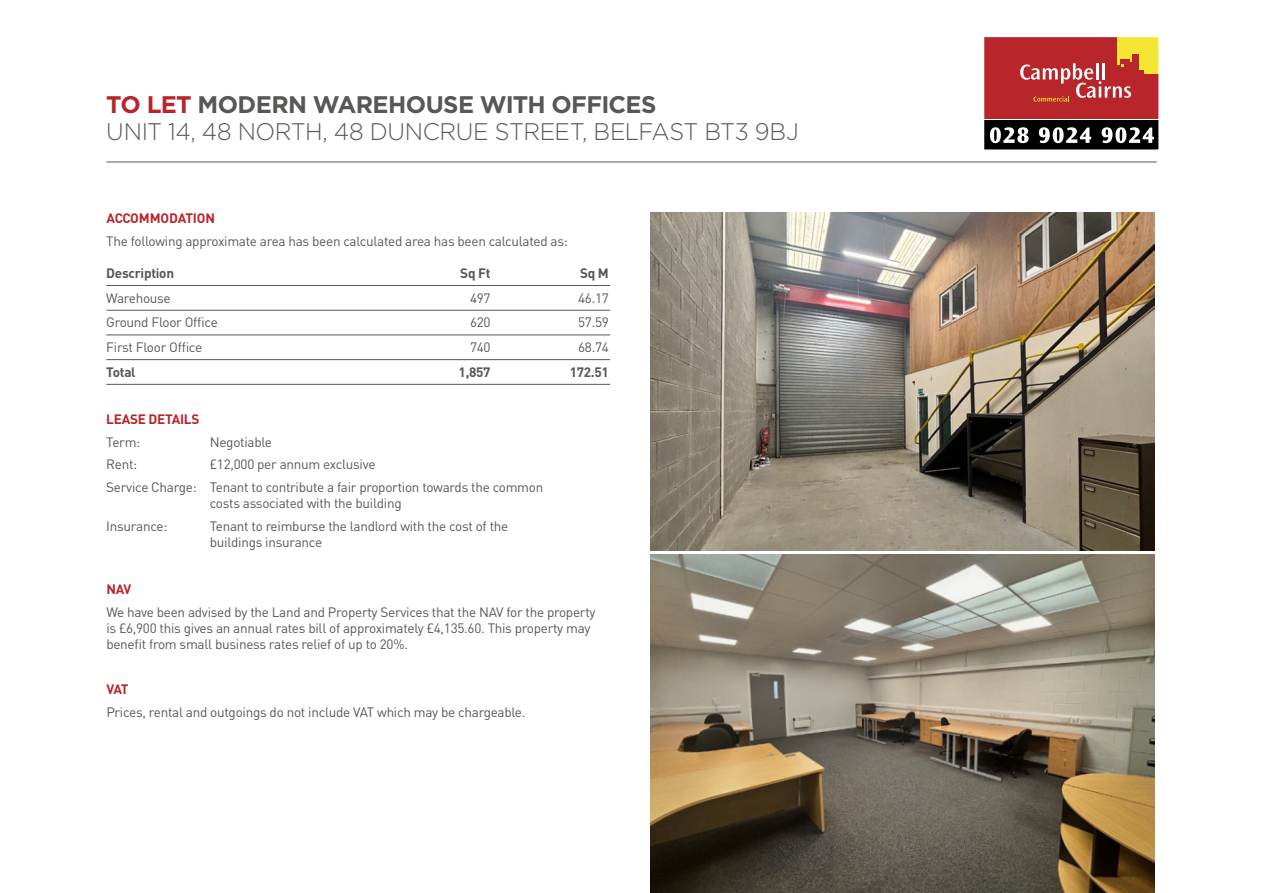
<style>
.page{position:relative;width:1263px;height:893px;background:#fff}
.page>*{position:absolute;margin:0;border:0;box-sizing:border-box;transform-origin:0 0}
.t1{font:300 24px/27px "Gotham HTF";letter-spacing:-.02em;color:#575756;scale:.96 1}
.t2{font:13.5px/16.2px "DIN Pro";letter-spacing:-.02em;color:#575756}
.t3{font:700 13.5px "DIN Pro";letter-spacing:-.02em;color:#575756}
.t4{font:700 13.5px "DIN Pro";letter-spacing:-.02em;color:#b8252a}
.s1{font-weight:700;color:#b8252a}
.s2{font-weight:700}
</style>
<div class="page">
<div style="left:984px;top:37px;width:175px;height:82px;background:#b8252a"></div>
<div style="left:1117px;top:37px;width:42px;height:28px;background:#f4e533"></div>
<div style="left:1139px;top:59px;width:20px;height:15px;background:#f4e533"></div>
<div style="left:1132px;top:55px;width:7px;height:20px;background:#b8252a"></div>
<div style="left:1120px;top:59px;width:9px;height:9px;background:#b8252a"></div>
<div style="left:1133px;top:70px;width:10px;height:7px;background:#b8252a"></div>
<div style="left:1127px;top:62px;width:9px;height:9px;background:#b8252a"></div>
<svg style="left:1020px;top:63px;width:111px;height:39px"></svg>
<div style="left:984px;top:120px;width:174px;height:30px;background:#000"></div>
<svg style="left:990px;top:127px;width:38px;height:16px"></svg>
<svg style="left:1039px;top:127px;width:52px;height:16px"></svg>
<svg style="left:1101px;top:127px;width:53px;height:16px"></svg>
<div style="left:983px;top:36px;width:177px;height:115px;border:1px solid #fff"></div>
<hr style="left:106px;top:162px;width:1051px;height:1px;background:#575756">
<hr style="left:106px;top:285px;width:504px;height:1px;background:#575756">
<hr style="left:106px;top:310px;width:504px;height:1px;background:#575756">
<hr style="left:106px;top:335px;width:504px;height:1px;background:#575756">
<hr style="left:106px;top:359px;width:504px;height:1px;background:#575756">
<hr style="left:106px;top:384px;width:504px;height:1px;background:#575756">
<img style="left:651px;top:213px;width:503px;height:338px">
<img style="left:651px;top:555px;width:503px;height:338px">
<h1 class="t1" style="left:106px;top:90px;width:723px"><span class="s1">TO LET</span> <span class="s2">MODERN WAREHOUSE WITH OFFICES<br></span>UNIT 14, 48 NORTH, 48 DUNCRUE STREET, BELFAST BT3 9BJ</h1>
<p class="t4" style="left:106px;top:209px;width:110px">ACCOMMODATION</p>
<p class="t2" style="left:106px;top:232px;width:463px">The following approximate area has been calculated area has been calculated as:</p>
<p class="t3" style="left:106px;top:264px;width:69px">Description</p>
<p class="t3" style="left:460px;top:264px;width:32px">Sq Ft</p>
<p class="t3" style="left:580px;top:264px;width:30px">Sq M</p>
<p class="t2" style="left:106px;top:289px;width:66px">Warehouse</p>
<p class="t2" style="left:470px;top:289px;width:22px">497</p>
<p class="t2" style="left:578px;top:289px;width:32px">46.17</p>
<p class="t2" style="left:106px;top:314px;width:113px">Ground Floor Office</p>
<p class="t2" style="left:470px;top:314px;width:22px">620</p>
<p class="t2" style="left:578px;top:314px;width:32px">57.59</p>
<p class="t2" style="left:106px;top:338px;width:97px">First Floor Office</p>
<p class="t2" style="left:470px;top:338px;width:22px">740</p>
<p class="t2" style="left:578px;top:338px;width:32px">68.74</p>
<p class="t3" style="left:106px;top:363px;width:31px">Total</p>
<p class="t3" style="left:459px;top:363px;width:34px">1,857</p>
<p class="t3" style="left:570px;top:363px;width:41px">172.51</p>
<p class="t4" style="left:106px;top:410px;width:95px">LEASE DETAILS</p>
<p class="t2" style="left:106px;top:433px;width:36px">Term:</p>
<p class="t2" style="left:210px;top:433px;width:64px">Negotiable</p>
<p class="t2" style="left:106px;top:456px;width:33px">Rent:</p>
<p class="t2" style="left:106px;top:452px;width:439px;line-height:22.5px;text-indent:104px">£12,000 per annum exclusive<br>Service Charge: Tenant to contribute a fair proportion towards the common</p>
<p class="t2" style="left:210px;top:494px;width:193px">costs associated with the building</p>
<p class="t2" style="left:106px;top:517px;width:63px">Insurance:</p>
<p class="t2" style="left:210px;top:517px;width:300px">Tenant to reimburse the landlord with the cost of the buildings insurance</p>
<p class="t4" style="left:106px;top:580px;width:27px">NAV</p>
<p class="t2" style="left:106px;top:603px;width:491px">We have been advised by the Land and Property Services that the NAV for the property is £6,900 this gives an annual rates bill of approximately £4,135.60. This property may benefit from small business rates relief of up to 20%.</p>
<p class="t4" style="left:106px;top:680px;width:24px">VAT</p>
<p class="t2" style="left:106px;top:703px;width:421px">Prices, rental and outgoings do not include VAT which may be chargeable.</p>
</div>
